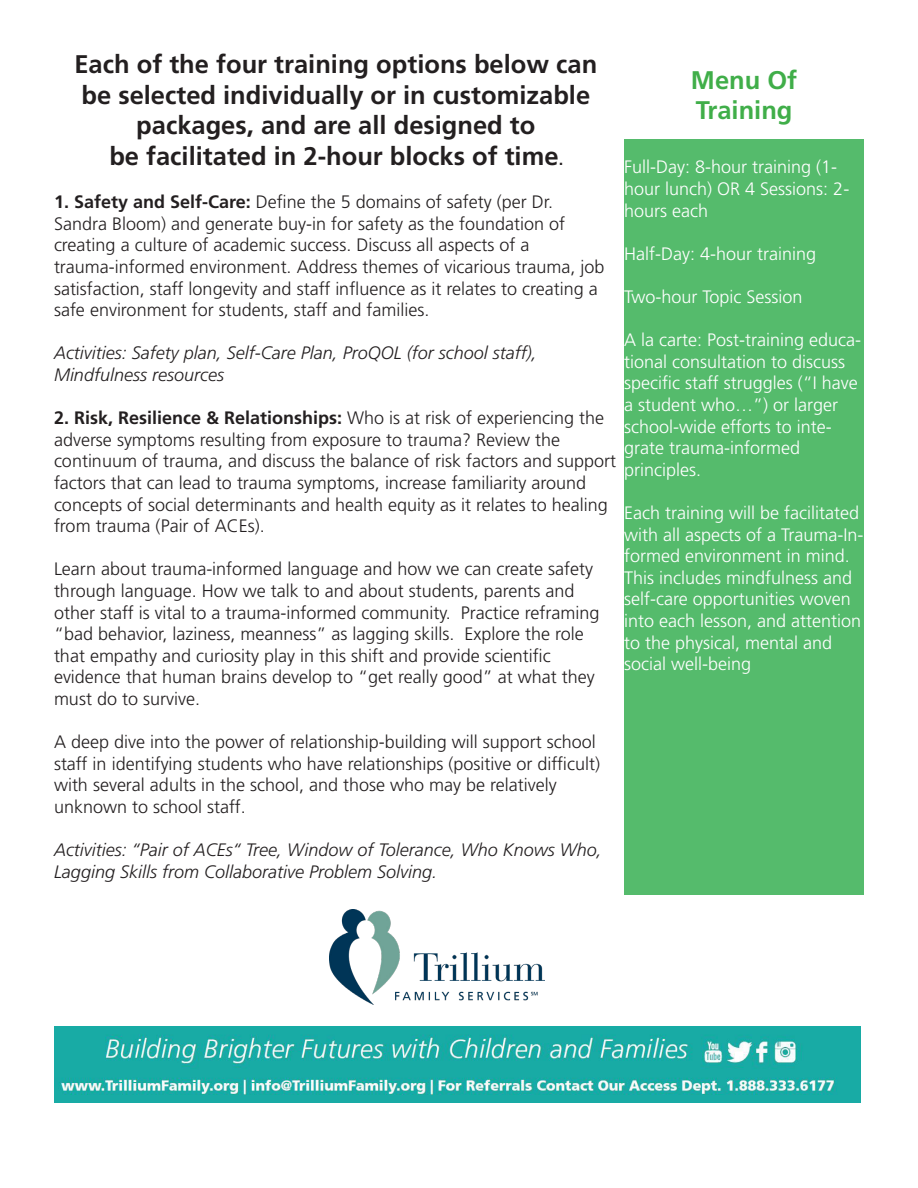
<style>
.page{position:relative;width:918px;height:1188px;background:#fff}
.page>*{position:absolute;margin:0;border:0;box-sizing:border-box;transform-origin:0 0}
.t1{font:700 25.5px/30.6px "Frutiger LT Std";color:#231f20;text-align:center}
.t2{font:700 25.5px "Frutiger LT Std";color:#40ae49}
.t3{font:300 18px/21.6px "Frutiger LT Std";color:#231f20}
.t4{font:300 18px/21.6px "Frutiger LT Std";color:#fff}
.t5{font:italic 300 18px/21.6px "Frutiger LT Std";color:#231f20}
.s1{font-family:"Rockwell";font-weight:400;font-size:18px}
.s2{font-weight:700}
</style>
<div class="page">
<div style="left:624px;top:54px;width:240px;height:840px;background:#55bb6c"></div>
<div style="left:624px;top:54px;width:240px;height:84px;background:#fff"></div>
<img style="left:54px;top:1027px;width:807px;height:76px">
<img style="left:329px;top:909px;width:216px;height:95px">
<p class="t1" style="left:74px;top:49px;width:524px">Each of the four training options below can</p>
<p class="t1" style="left:82px;top:80px;width:510px">be selected individually or in customizable packages, and are all designed to</p>
<p class="t1" style="left:109px;top:141px;width:456px">be facilitated in 2-hour blocks of time<span class="s1">.</span></p>
<p class="t3" style="left:54px;top:191px;width:501px"><span class="s2">1. Safety and Self-Care:</span> Define the 5 domains of safety (per Dr.</p>
<p class="t3" style="left:54px;top:213px;width:513px">Sandra Bloom) and generate buy-in for safety as the foundation of</p>
<p class="t3" style="left:54px;top:235px;width:477px">creating a culture of academic success. Discuss all aspects of a</p>
<p class="t3" style="left:54px;top:256px;width:552px">trauma-informed environment. Address themes of vicarious trauma, job satisfaction, staff longevity and staff influence as it relates to creating a safe environment for students, staff and families.</p>
<p class="t5" style="left:54px;top:343px;width:484px">Activities: Safety plan, Self-Care Plan, ProQOL (for school staff),</p>
<p class="t5" style="left:54px;top:364px;width:172px">Mindfulness resources</p>
<p class="t3" style="left:54px;top:407px;width:552px"><span class="s2">2. Risk, Resilience &amp; Relationships:</span> Who is at risk of experiencing the adverse symptoms resulting from exposure to trauma? Review the</p>
<p class="t3" style="left:54px;top:451px;width:564px">continuum of trauma, and discuss the balance of risk factors and support factors that can lead to trauma symptoms, increase familiarity around concepts of social determinants and health equity as it relates to healing from trauma (Pair of ACEs).</p>
<p class="t3" style="left:54px;top:559px;width:541px">Learn about trauma-informed language and how we can create safety through language. How we talk to and about students, parents and</p>
<p class="t3" style="left:54px;top:602px;width:547px">other staff is vital to a trauma-informed community. Practice reframing “bad behavior, laziness, meanness” as lagging skills. Explore the role that empathy and curiosity play in this shift and provide scientific</p>
<p class="t3" style="left:54px;top:667px;width:542px">evidence that human brains develop to “get really good” at what they must do to survive.</p>
<p class="t3" style="left:54px;top:731px;width:548px">A deep dive into the power of relationship-building will support school staff in identifying students who have relationships (positive or difficult) with several adults in the school, and those who may be relatively</p>
<p class="t3" style="left:54px;top:796px;width:193px">unknown to school staff.</p>
<p class="t5" style="left:54px;top:839px;width:549px">Activities: “Pair of ACEs“ Tree, Window of Tolerance, Who Knows Who,<br>Lagging Skills from Collaborative Problem Solving.</p>
<p class="t2" style="left:691px;top:65px;width:108px">Menu Of</p>
<p class="t2" style="left:696px;top:95px;width:98px">Training</p>
<p class="t4" style="left:624px;top:157px;width:227px">Full-Day: 8-hour training (1- hour lunch) OR 4 Sessions: 2- hours each</p>
<p class="t4" style="left:624px;top:243px;width:194px">Half-Day: 4-hour training</p>
<p class="t4" style="left:624px;top:286px;width:180px">Two-hour Topic Session</p>
<p class="t4" style="left:624px;top:329px;width:239px">A la carte: Post-training educa&shy;tional consultation to discuss specific staff struggles (“I have a student who…”) or larger school-wide efforts to inte&shy;grate trauma-informed</p>
<p class="t4" style="left:624px;top:459px;width:79px">principles.</p>
<p class="t4" style="left:624px;top:502px;width:241px">Each training will be facilitated with all aspects of a Trauma-In&shy;formed environment in mind.<br>This includes mindfulness and self-care opportunities woven into each lesson, and attention to the physical, mental and social well-being</p>
</div>
